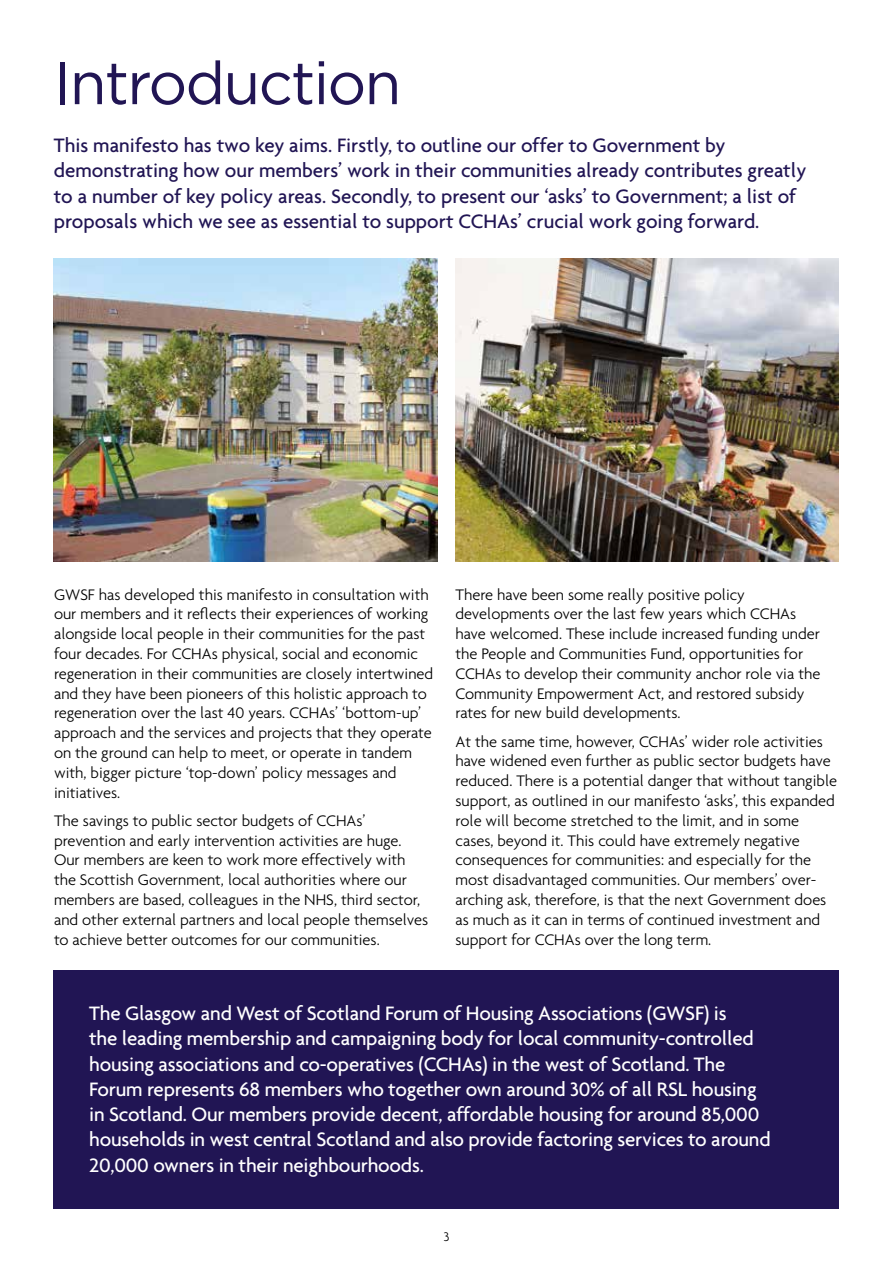
<style>
.page{position:relative;width:893px;height:1263px;background:#fff}
.page>*{position:absolute;margin:0;border:0;box-sizing:border-box;transform-origin:0 0}
.t1{font:60px "Gotham";letter-spacing:-.03em;color:#211554}
.t2{font:500 21px/25.2px "Agenda";letter-spacing:-.01em;color:#fff}
.t3{font:500 21px/25.2px "Agenda";color:#211554}
.t4{font:300 16.5px/19.8px "Agenda";color:#000}
.t5{font:300 13.5px "Agenda";color:#000}
</style>
<div class="page">
<div style="left:54px;top:971px;width:785px;height:238px;background:#211554"></div>
<img style="left:455px;top:258px;width:384px;height:303px">
<img style="left:54px;top:258px;width:383px;height:303px">
<h1 class="t1" style="left:54px;top:50px;width:349px">Introduction</h1>
<p class="t3" style="left:54px;top:132px;width:754px">This manifesto has two key aims. Firstly, to outline our offer to Government by demonstrating how our members’ work in their communities already contributes greatly to a number of key policy areas. Secondly, to present our ‘asks’ to Government; a list of proposals which we see as essential to support CCHAs’ crucial work going forward.</p>
<p class="t4" style="left:54px;top:584px;width:381px">GWSF has developed this manifesto in consultation with our members and it reflects their experiences of working alongside local people in their communities for the past four decades. For CCHAs physical, social and economic regeneration in their communities are closely intertwined and they have been pioneers of this holistic approach to regeneration over the last 40 years. CCHAs’ ‘bottom-up’ approach and the services and projects that they operate on the ground can help to meet, or operate in tandem with, bigger picture ‘top-down’ policy messages and initiatives.</p>
<p class="t4" style="left:54px;top:810px;width:376px">The savings to public sector budgets of CCHAs’ prevention and early intervention activities are huge.<br>Our members are keen to work more effectively with the Scottish Government, local authorities where our members are based, colleagues in the NHS, third sector, and other external partners and local people themselves to achieve better outcomes for our communities.</p>
<p class="t4" style="left:455px;top:584px;width:366px">There have been some really positive policy developments over the last few years which CCHAs have welcomed. These include increased funding under the People and Communities Fund, opportunities for CCHAs to develop their community anchor role via the Community Empowerment Act, and restored subsidy rates for new build developments.</p>
<p class="t4" style="left:455px;top:731px;width:383px">At the same time, however, CCHAs’ wider role activities have widened even further as public sector budgets have reduced. There is a potential danger that without tangible support, as outlined in our manifesto ‘asks’, this expanded role will become stretched to the limit, and in some cases, beyond it. This could have extremely negative consequences for communities: and especially for the most disadvantaged communities. Our members’ over&shy;arching ask, therefore, is that the next Government does as much as it can in terms of continued investment and support for CCHAs over the long term.</p>
<p class="t2" style="left:89px;top:1000px;width:683px">The Glasgow and West of Scotland Forum of Housing Associations (GWSF) is<br>the leading membership and campaigning body for local community-controlled housing associations and co-operatives (CCHAs) in the west of Scotland. The Forum represents 68 members who together own around 30% of all RSL housing in Scotland. Our members provide decent, affordable housing for around 85,000 households in west central Scotland and also provide factoring services to around 20,000 owners in their neighbourhoods.</p>
<p class="t5" style="left:444px;top:1229px;width:7px">3</p>
</div>
